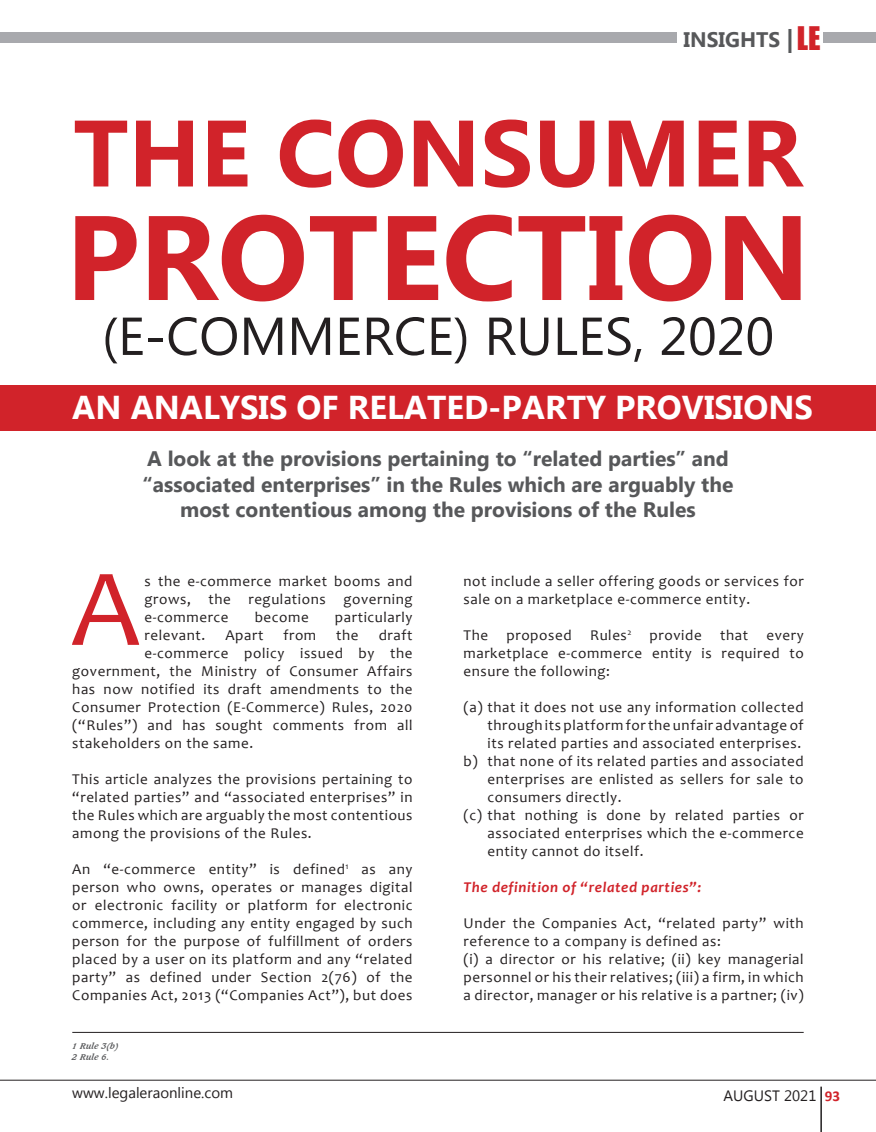
<style>
.page{position:relative;width:876px;height:1132px;background:#fff}
.page>*{position:absolute;margin:0;border:0;box-sizing:border-box;transform-origin:0 0}
.t1{font:700 119.7px "Myanmar Text";color:#d1232a}
.t2{font:111px "Candara";color:#d1232a}
.t3{font:700 94.05px "Myanmar Text";color:#d1232a}
.t4{font:53.25px "Myanmar Text";color:#231f20}
.t5{font:700 33px "Myanmar Text";color:#fff}
.t6{font:700 21px/25.2px "Myanmar Text";color:#57585a;text-align:center}
.t7{font:15px/18px "Candara";letter-spacing:.04em;color:#231f20;text-align:justify}
.t8{font:15px "Myanmar Text";color:#231f20}
.t9{font:italic 700 15px "Candara";letter-spacing:.04em;color:#d1232a}
.t10{font:italic 700 9px/10.8px "Caxton BT";color:#57585a}
.s1{font-size:24px}
.s2{font-family:"Impact";font-weight:400;font-size:29.85px;color:#d1232a}
.s3{font-family:"Calibri";font-weight:700;color:#d1232a}
</style>
<div class="page">
<hr style="left:820px;top:1086px;width:2px;height:45px;background:#231f20">
<hr style="left:0;top:1079px;width:876px;height:1px;background:#231f20">
<div style="left:0;top:385px;width:876px;height:45px;background:#d1232a"></div>
<div style="left:823px;top:33px;width:53px;height:10px;background:#a8a9ad"></div>
<div style="left:0;top:33px;width:677px;height:10px;background:#a8a9ad"></div>
<hr style="left:72px;top:1031px;width:732px;height:1px;background:#231f20">
<h3 class="t6" style="left:683px;top:27px;width:139px">Insights <span class="s1">|</span> <span class="s2">LE</span></h3>
<h3 class="t3" style="left:73px;top:99px;width:707px">The Consumer</h3>
<h1 class="t1" style="left:66px;top:188px;width:746px">Prot ection</h1>
<h3 class="t4" style="left:102px;top:305px;width:674px">(E-Commerce) Ru les, 2020</h3>
<h3 class="t5" style="left:72px;top:388px;width:742px">An Analysis of RELATED-PARTY Provisions</h3>
<h3 class="t6" style="left:143px;top:446px;width:592px">A look at the provisions pertaining to “related parties” and “associated enterprises” in the Rules which are arguably the most contentious among the provisions of the Rules</h3>
<h2 class="t2" style="left:71px;top:539px;width:70px">A</h2>
<p class="t7" style="left:145px;top:571px;width:269px">s the e-commerce market booms and grows, the regulations governing e-commerce</p>
<p class="t7" style="left:255px;top:607px;width:56px">become</p>
<p class="t7" style="left:335px;top:607px;width:79px">particularly</p>
<p class="t7" style="left:145px;top:625px;width:62px">relevant.</p>
<p class="t7" style="left:225px;top:625px;width:40px">Apart</p>
<p class="t7" style="left:283px;top:625px;width:34px">from</p>
<p class="t7" style="left:336px;top:625px;width:24px">the</p>
<p class="t7" style="left:379px;top:625px;width:35px">draft</p>
<p class="t7" style="left:145px;top:643px;width:269px">e-commerce policy issued by the</p>
<p class="t7" style="left:72px;top:661px;width:342px">government, the Ministry of Consumer Affairs</p>
<p class="t7" style="left:72px;top:679px;width:342px">has now notified its draft amendments to the</p>
<p class="t7" style="left:72px;top:697px;width:342px">Consumer Protection (E-Commerce) Rules, 2020</p>
<p class="t7" style="left:72px;top:715px;width:342px">(“Rules”) and has sought comments from all</p>
<p class="t7" style="left:72px;top:733px;width:182px">stakeholders on the same.</p>
<p class="t7" style="left:72px;top:769px;width:342px">This article analyzes the provisions pertaining to “related parties” and “associated enterprises” in the Rules which are arguably the most contentious among the provisions of the Rules.</p>
<p class="t7" style="left:72px;top:859px;width:342px">An “e-commerce entity” is defined<sup>1</sup> as any person who owns, operates or manages digital or electronic facility or platform for electronic commerce, including any entity engaged by such person for the purpose of fulfillment of orders placed by a user on its platform and any “related party” as defined under Section 2(76) of the Companies Act, 2013 (“Companies Act”), but does</p>
<p class="t10" style="left:72px;top:1040px;width:48px">1 Rule 3(b)<br>2 Rule 6.</p>
<p class="t7" style="left:463px;top:571px;width:342px">not include a seller offering goods or services for sale on a marketplace e-commerce entity.</p>
<p class="t7" style="left:463px;top:625px;width:342px">The proposed Rules<sup>2</sup> provide that every marketplace e-commerce entity is required to ensure the following:</p>
<p class="t7" style="left:463px;top:697px;width:342px">(a) that it does not use any information collected</p>
<p class="t7" style="left:487px;top:715px;width:318px">through its platform for the unfair advantage of</p>
<p class="t7" style="left:487px;top:733px;width:315px">its related parties and associated enterprises.</p>
<p class="t7" style="left:463px;top:751px;width:342px">b) that none of its related parties and associated</p>
<p class="t7" style="left:487px;top:769px;width:318px">enterprises are enlisted as sellers for sale to</p>
<p class="t7" style="left:487px;top:787px;width:136px">consumers directly.</p>
<p class="t7" style="left:463px;top:805px;width:342px">(c) that nothing is done by related parties or</p>
<p class="t7" style="left:487px;top:823px;width:318px">associated enterprises which the e-commerce</p>
<p class="t7" style="left:487px;top:841px;width:158px">entity cannot do itself.</p>
<p class="t9" style="left:463px;top:877px;width:239px">The definition of “related parties”:</p>
<p class="t7" style="left:463px;top:913px;width:342px;text-align:left">Under the Companies Act, “related party” with reference to a company is defined as:<br>(i) a director or his relative; (ii) key managerial personnel or his their relatives; (iii) a firm, in which a director, manager or his relative is a partner; (iv)</p>
<p class="t8" style="left:72px;top:1083px;width:162px">www.legaleraonline.com</p>
<p class="t8" style="left:724px;top:1086px;width:118px">AUGUST 2021 <span class="s3">93</span></p>
</div>
